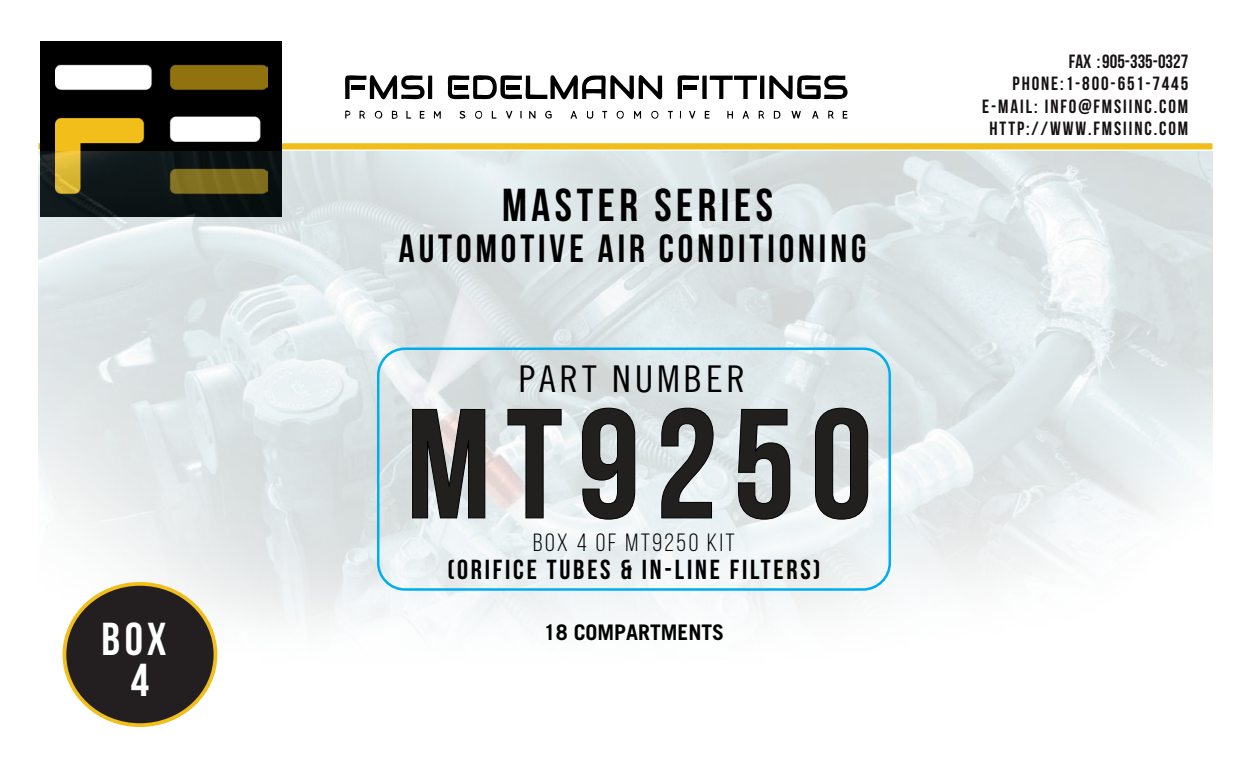
<style>
.page{position:relative;width:1260px;height:765px;background:#fff}
.page>*{position:absolute;margin:0;border:0;box-sizing:border-box;transform-origin:0 0}
.t1{font:700 155px "Bebas Neue";letter-spacing:.1em;color:#221f1f}
.t2{font:700 46.12px "Bebas Neue";letter-spacing:.1em;color:#000}
.t3{font:700 46.12px/41.2px "Bebas Neue";color:#fff;text-align:center}
.t4{font:700 39.25px "Bebas Neue";letter-spacing:.1em;color:#000}
.t5{font:37px "Trade Gothic Cond Eighteen";letter-spacing:.1em;color:#000}
.t6{font:700 27.5px "Bebas Neue";letter-spacing:.1em;color:#000}
.t7{font:25px "Bebas Neue";letter-spacing:.1em;color:#000}
.t8{font:700 21.5px "Trade Gothic LT";color:#000}
.t9{font:700 19.12px/22.4px "Bebas Neue";letter-spacing:.1em;color:#161112;text-align:right}
</style>
<div class="page">
<div style="left:38px;top:143px;width:1174px;height:6px;background:#f1bd1a"></div>
<div style="left:41px;top:41px;width:241px;height:175px;background:#000"></div>
<img style="left:56px;top:64px;width:211px;height:88px">
<svg style="left:345px;top:75px;width:87px;height:25px"></svg>
<svg style="left:677px;top:75px;width:171px;height:25px"></svg>
<svg style="left:447px;top:75px;width:216px;height:25px"></svg>
<hr style="left:351px;top:85px;width:14px;height:4px;background:#000">
<hr style="left:454px;top:85px;width:13px;height:4px;background:#000">
<hr style="left:507px;top:85px;width:13px;height:4px;background:#000">
<hr style="left:684px;top:85px;width:13px;height:4px;background:#000">
<svg style="left:545px;top:110px;width:7px;height:9px"></svg>
<svg style="left:406px;top:111px;width:5px;height:8px"></svg>
<svg style="left:420px;top:111px;width:5px;height:8px"></svg>
<svg style="left:434px;top:111px;width:7px;height:8px"></svg>
<svg style="left:459px;top:110px;width:7px;height:9px"></svg>
<svg style="left:492px;top:111px;width:5px;height:8px"></svg>
<svg style="left:506px;top:111px;width:6px;height:8px"></svg>
<svg style="left:520px;top:111px;width:2px;height:8px"></svg>
<svg style="left:529px;top:111px;width:7px;height:8px"></svg>
<svg style="left:587px;top:111px;width:7px;height:8px"></svg>
<svg style="left:602px;top:111px;width:5px;height:8px"></svg>
<svg style="left:634px;top:111px;width:8px;height:8px"></svg>
<svg style="left:668px;top:111px;width:5px;height:8px"></svg>
<svg style="left:689px;top:111px;width:6px;height:8px"></svg>
<svg style="left:705px;top:111px;width:5px;height:8px"></svg>
<svg style="left:727px;top:111px;width:6px;height:8px"></svg>
<svg style="left:791px;top:111px;width:10px;height:8px"></svg>
<svg style="left:843px;top:111px;width:5px;height:8px"></svg>
<svg style="left:374px;top:110px;width:9px;height:9px"></svg>
<svg style="left:475px;top:110px;width:8px;height:9px"></svg>
<svg style="left:616px;top:110px;width:8px;height:9px"></svg>
<svg style="left:651px;top:110px;width:8px;height:9px"></svg>
<svg style="left:345px;top:110px;width:6px;height:9px"></svg>
<svg style="left:360px;top:110px;width:6px;height:9px"></svg>
<svg style="left:759px;top:110px;width:6px;height:9px"></svg>
<svg style="left:774px;top:110px;width:7px;height:9px"></svg>
<svg style="left:828px;top:110px;width:6px;height:9px"></svg>
<svg style="left:570px;top:111px;width:7px;height:8px"></svg>
<svg style="left:742px;top:111px;width:7px;height:8px"></svg>
<svg style="left:812px;top:111px;width:7px;height:8px"></svg>
<svg style="left:392px;top:110px;width:6px;height:9px"></svg>
<img style="left:38px;top:152px;width:1174px;height:565px">
<svg style="left:412px;top:409px;width:73px;height:110px;background:#cdcdce"></svg>
<svg style="left:507px;top:409px;width:55px;height:110px"></svg>
<svg style="left:582px;top:408px;width:53px;height:112px"></svg>
<svg style="left:661px;top:408px;width:53px;height:111px;background:#d2d9da"></svg>
<svg style="left:738px;top:409px;width:52px;height:111px;background:#cdd4d5"></svg>
<svg style="left:815px;top:408px;width:53px;height:112px"></svg>
<div style="left:377px;top:347px;width:514px;height:244px;border:2px solid #00adee;border-radius:27px"></div>
<div style="left:64px;top:584px;width:151px;height:141px;background:#231f20;border-radius:50%"></div>
<div style="left:63px;top:582px;width:154px;height:145px;border:4px solid #f2be1a;border-radius:50%"></div>
<h2 class="t3" style="left:101px;top:617px;width:67px">BOX<br>4</h2>
<h2 class="t2" style="left:502px;top:179px;width:273px">MASTER SERIES</h2>
<h3 class="t4" style="left:399px;top:227px;width:469px">AUTOMOTIVE AIR CONDITIONING</h3>
<h3 class="t5" style="left:519px;top:357px;width:228px">PART NUMBER</h3>
<h1 class="t1" style="left:407px;top:379px;width:468px">MT9250</h1>
<h3 class="t7" style="left:533px;top:529px;width:203px">BOX 4 OF MT9250 KIT</h3>
<h3 class="t6" style="left:447px;top:554px;width:375px">(ORIFICE TUBES &amp; IN-LINE FILTERS)</h3>
<p class="t8" style="left:544px;top:619px;width:182px">18 COMPARTMENTS</p>
<p class="t9" style="left:982px;top:50px;width:208px">FAX :905-335-0327<br>PHONE:1-800-651-7445<br>E-MAIL: INFO@FMSIINC.COM<br>HTTP://WWW.FMSIINC.COM</p>
</div>
